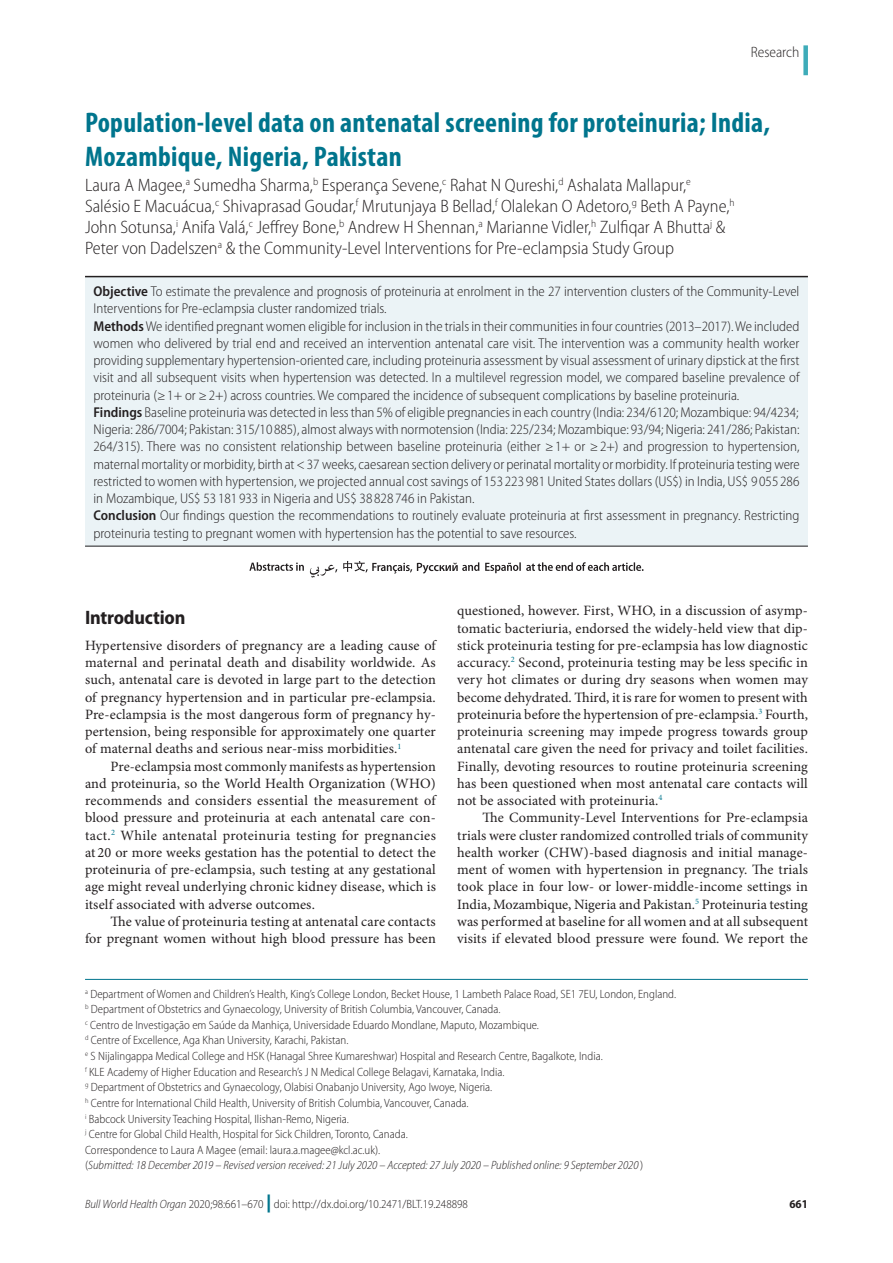
<style>
.page{position:relative;width:893px;height:1263px;background:#fff}
.page>*{position:absolute;margin:0;border:0;box-sizing:border-box;transform-origin:0 0}
.t1{font:700 condensed 28.5px/33.8px "Myriad Pro";letter-spacing:.01em;color:#00758d}
.t2{font:700 semi-condensed 19.5px "Myriad Pro";letter-spacing:-.01em;color:#231f20}
.t3{font:300 semi-condensed 18px/21px "Myriad Pro";color:#231f20}
.t4{font:300 semi-condensed 15px "Myriad Pro";color:#231f20}
.t5{font:14.25px/17.2px "Minion Pro";letter-spacing:.01em;color:#231f20;text-align:justify}
.t6{font:300 semi-condensed 14.25px/17.2px "Myriad Pro";color:#231f20}
.t7{font:300 semi-condensed 12px/15.6px "Myriad Pro";color:#231f20}
.t8{font:700 semi-condensed 12px "Myriad Pro";color:#231f20}
.s1{font-weight:600}
.s2{font-style:italic}
.s3{font-weight:900;font-stretch:normal;font-size:18px;color:#00758d}
</style>
<div class="page">
<div style="left:803px;top:45px;width:5px;height:30px;background:#3eacb9"></div>
<div style="left:85px;top:277px;width:723px;height:269px;background:#ebf3f6"></div>
<hr style="left:85px;top:979px;width:723px;height:1px;background:#00758d">
<hr style="left:85px;top:546px;width:723px;height:1px;background:#231f20">
<hr style="left:85px;top:276px;width:723px;height:1px;background:#231f20">
<svg style="left:310px;top:561px;width:334px;height:17px"></svg>
<svg style="left:249px;top:562px;width:55px;height:9px"></svg>
<p class="t4" style="left:751px;top:44px;width:50px">Research</p>
<h1 class="t1" style="left:85px;top:106px;width:686px">Population-level data on antenatal screening for proteinuria; India,<br>Mozambique, Nigeria, Pakistan</h1>
<p class="t3" style="left:85px;top:175px;width:651px">Laura A Magee,<sup>a</sup> Sumedha Sharma,<sup>b</sup> Esperança Sevene,<sup>c</sup> Rahat N Qureshi,<sup>d</sup> Ashalata Mallapur,<sup>e </sup>Salésio E Macuácua,<sup>c</sup> Shivaprasad Goudar,<sup>f</sup> Mrutunjaya B Bellad,<sup>f</sup> Olalekan O Adetoro,<sup>g</sup> Beth A Payne,<sup>h </sup>John Sotunsa,<sup>i</sup> Anifa Valá,<sup>c</sup> Jeffrey Bone,<sup>b</sup> Andrew H Shennan,<sup>a</sup> Marianne Vidler,<sup>h</sup> Zulfiqar A Bhutta<sup>j</sup> &amp; Peter von Dadelszen<sup>a</sup> &amp; the Community-Level Interventions for Pre-eclampsia Study Group</p>
<p class="t6" style="left:94px;top:283px;width:708px"><span class="s1">Objective</span> To estimate the prevalence and prognosis of proteinuria at enrolment in the 27 intervention clusters of the Community-Level Interventions for Pre-eclampsia cluster randomized trials.<br><span class="s1">Methods</span> We identified pregnant women eligible for inclusion in the trials in their communities in four countries (2013–2017). We included women who delivered by trial end and received an intervention antenatal care visit. The intervention was a community health worker providing supplementary hypertension-oriented care, including proteinuria assessment by visual assessment of urinary dipstick at the first visit and all subsequent visits when hypertension was detected. In a multilevel regression model, we compared baseline prevalence of proteinuria (≥1+ or ≥2+) across countries. We compared the incidence of subsequent complications by baseline proteinuria.<br><span class="s1">Findings</span> Baseline proteinuria was detected in less than 5% of eligible pregnancies in each country (India: 234/6120; Mozambique: 94/4234; Nigeria: 286/7004; Pakistan: 315/10 885), almost always with normotension (India: 225/234; Mozambique: 93/94; Nigeria: 241/286; Pakistan:<br>264/315). There was no consistent relationship between baseline proteinuria (either ≥1+ or ≥2+) and progression to hypertension, maternal mortality or morbidity, birth at &lt;37 weeks, caesarean section delivery or perinatal mortality or morbidity. If proteinuria testing were restricted to women with hypertension, we projected annual cost savings of 153 223 981 United States dollars (US$) in India, US$ 9 055 286 in Mozambique, US$ 53 181 933 in Nigeria and US$ 38 828 746 in Pakistan.<br><span class="s1">Conclusion</span> Our findings question the recommendations to routinely evaluate proteinuria at first assessment in pregnancy. Restricting proteinuria testing to pregnant women with hypertension has the potential to save resources.</p>
<h2 class="t2" style="left:85px;top:606px;width:102px">Introduction</h2>
<p class="t5" style="left:85px;top:637px;width:352px">Hypertensive disorders of pregnancy are a leading cause of maternal and perinatal death and disability worldwide. As such, antenatal care is devoted in large part to the detection of pregnancy hypertension and in particular pre-eclampsia.<br>Pre-eclampsia is the most dangerous form of pregnancy hy&shy;pertension, being responsible for approximately one quarter of maternal deaths and serious near-miss morbidities.<sup>1</sup></p>
<p class="t5" style="left:85px;top:758px;width:352px;text-indent:26px">Pre-eclampsia most commonly manifests as hypertension and proteinuria, so the World Health Organization (WHO) recommends and considers essential the measurement of blood pressure and proteinuria at each antenatal care con&shy;tact.<sup>2</sup> While antenatal proteinuria testing for pregnancies at 20 or more weeks gestation has the potential to detect the proteinuria of pre-eclampsia, such testing at any gestational age might reveal underlying chronic kidney disease, which is itself associated with adverse outcomes.</p>
<p class="t5" style="left:85px;top:913px;width:352px;text-align:right">The value of proteinuria testing at antenatal care contacts<br>for pregnant women without high blood pressure has been</p>
<p class="t5" style="left:457px;top:603px;width:352px">questioned, however. First, WHO, in a discussion of asymp&shy;tomatic bacteriuria, endorsed the widely-held view that dip&shy;stick proteinuria testing for pre-eclampsia has low diagnostic accuracy.<sup>2</sup> Second, proteinuria testing may be less specific in very hot climates or during dry seasons when women may become dehydrated. Third, it is rare for women to present with proteinuria before the hypertension of pre-eclampsia.<sup>3</sup> Fourth, proteinuria screening may impede progress towards group antenatal care given the need for privacy and toilet facilities.<br>Finally, devoting resources to routine proteinuria screening has been questioned when most antenatal care contacts will not be associated with proteinuria.<sup>4</sup></p>
<p class="t5" style="left:457px;top:810px;width:352px;text-indent:26px">The Community-Level Interventions for Pre-eclampsia trials were cluster randomized controlled trials of community health worker (CHW)-based diagnosis and initial manage&shy;ment of women with hypertension in pregnancy. The trials took place in four low- or lower-middle-income settings in India, Mozambique, Nigeria and Pakistan.<sup>5</sup> Proteinuria testing was performed at baseline for all women and at all subsequent visits if elevated blood pressure were found. We report the</p>
<p class="t7" style="left:85px;top:986px;width:592px"><sup>a</sup> Department of Women and Children’s Health, King’s College London, Becket House, 1 Lambeth Palace Road, SE1 7EU, London, England. <sup>b</sup> Department of Obstetrics and Gynaecology, University of British Columbia, Vancouver, Canada.<br><sup>c</sup> Centro de Investigação em Saúde da Manhiça, Universidade Eduardo Mondlane, Maputo, Mozambique.<br><sup>d</sup> Centre of Excellence, Aga Khan University, Karachi, Pakistan.<br><sup>e</sup> S Nijalingappa Medical College and HSK (Hanagal Shree Kumareshwar) Hospital and Research Centre, Bagalkote, India.<br><sup>f</sup> KLE Academy of Higher Education and Research’s J N Medical College Belagavi, Karnataka, India.<br><sup>g</sup> Department of Obstetrics and Gynaecology, Olabisi Onabanjo University, Ago Iwoye, Nigeria.<br><sup>h</sup> Centre for International Child Health, University of British Columbia, Vancouver, Canada.<br><sup>i</sup> Babcock University Teaching Hospital, Ilishan-Remo, Nigeria.<br><sup>j</sup> Centre for Global Child Health, Hospital for Sick Children, Toronto, Canada.<br>Correspondence to Laura A Magee (email: laura.a.magee@kcl.ac.uk).<br>(<span class="s2">Submitted: 18 December 2019 – Revised version received: 21 July 2020 – Accepted: 27 July 2020 – Published online: 9 September 2020</span> )</p>
<p class="t7" style="left:85px;top:1197px;width:384px"><span class="s2">Bull World Health Organ</span> 2020;98:661–670 <span class="s3">|</span> doi: http://dx.doi.org/10.2471/BLT.19.248898</p>
<p class="t8" style="left:789px;top:1197px;width:20px">661</p>
</div>
